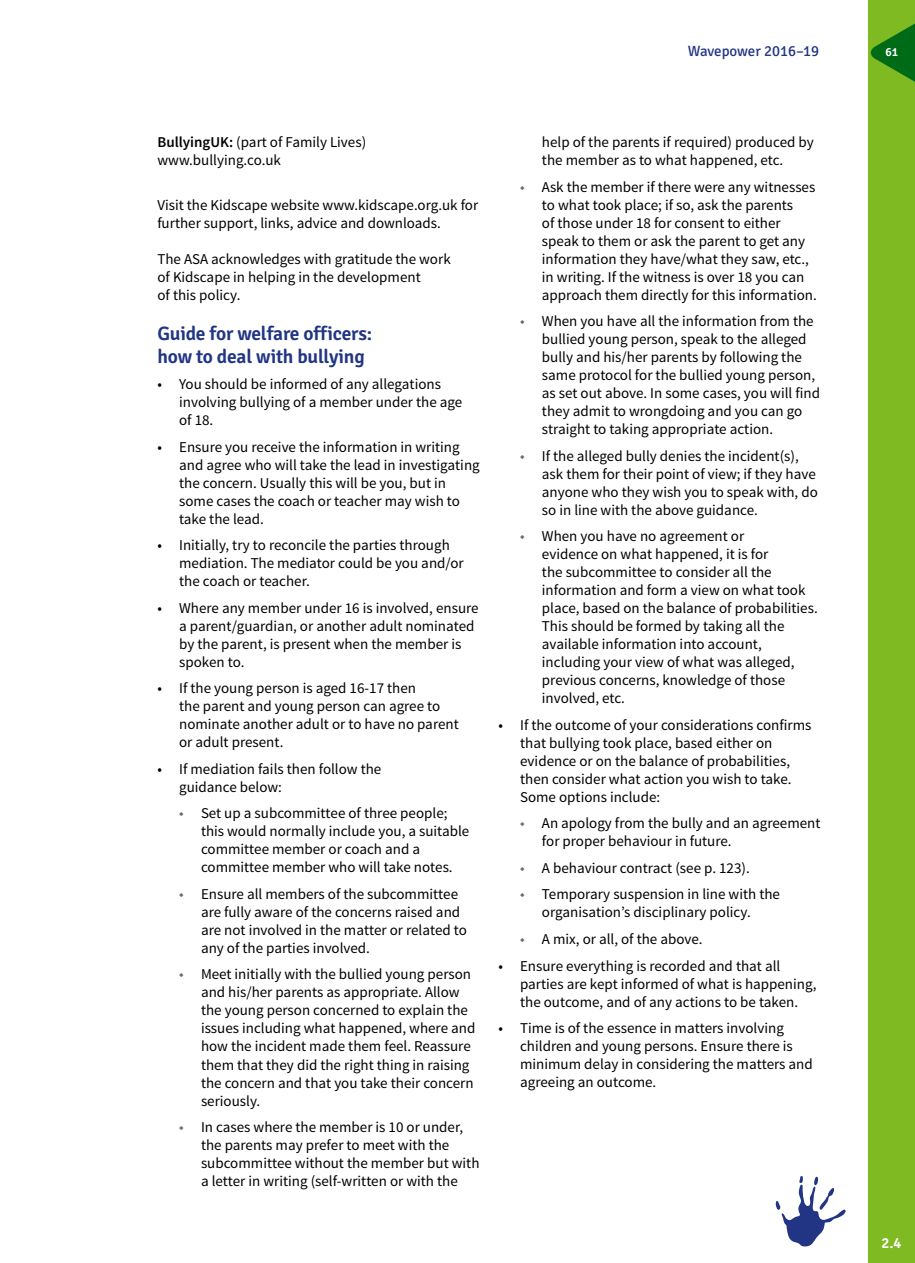
<style>
.page{position:relative;width:915px;height:1263px;background:#fff}
.page>*{position:absolute;margin:0;border:0;box-sizing:border-box;transform-origin:0 0}
.t1{font:600 19.5px/22.5px "Signika";letter-spacing:-.01em;color:#213584}
.t2{font:15px/18px "Source Sans Pro";color:#000}
.t3{font:15px "Signika";color:#213584}
.t4{font:600 15px "Signika";color:#fff}
.t5{font:600 12px "Signika";color:#fff}
.s1{font-weight:600}
.s2{color:#6e6e6e}
</style>
<div class="page">
<div style="left:867px;top:0;width:47px;height:1263px;background:#7fba23"></div>
<svg style="left:870px;top:24px;width:44px;height:57px"></svg>
<svg style="left:775px;top:1176px;width:71px;height:71px"></svg>
<p class="t3" style="left:687px;top:42px;width:133px">Wavepower 2016–19</p>
<p class="t5" style="left:885px;top:45px;width:14px">61</p>
<p class="t2" style="left:157px;top:134px;width:210px"><span class="s1">BullyingUK:</span> (part of Family Lives) www.bullying.co.uk</p>
<p class="t2" style="left:157px;top:196px;width:322px">Visit the Kidscape website www.kidscape.org.uk for further support, links, advice and downloads.</p>
<p class="t2" style="left:157px;top:250px;width:295px">The ASA acknowledges with gratitude the work of Kidscape in helping in the development<br>of this policy.</p>
<h1 class="t1" style="left:157px;top:323px;width:216px">Guide for welfare officers: how to deal with bullying</h1>
<p class="t2" style="left:179px;top:376px;width:285px;text-indent:-22px">• You should be informed of any allegations involving bullying of a member under the age of 18.</p>
<p class="t2" style="left:179px;top:438px;width:302px;text-indent:-22px">• Ensure you receive the information in writing and agree who will take the lead in investigating the concern. Usually this will be you, but in some cases the coach or teacher may wish to take the lead.</p>
<p class="t2" style="left:179px;top:537px;width:286px;text-indent:-22px">• Initially, try to reconcile the parties through mediation. The mediator could be you and/or the coach or teacher.</p>
<p class="t2" style="left:179px;top:599px;width:301px;text-indent:-22px">• Where any member under 16 is involved, ensure a parent/guardian, or another adult nominated by the parent, is present when the member is spoken to.</p>
<p class="t2" style="left:179px;top:680px;width:281px;text-indent:-22px">• If the young person is aged 16-17 then<br>the parent and young person can agree to nominate another adult or to have no parent or adult present.</p>
<p class="t2" style="left:179px;top:760px;width:204px;text-indent:-22px">• If mediation fails then follow the guidance below:</p>
<p class="t2" style="left:201px;top:805px;width:270px;text-indent:-22px"><span class="s2">◆</span> Set up a subcommittee of three people; this would normally include you, a suitable committee member or coach and a committee member who will take notes.</p>
<p class="t2" style="left:201px;top:885px;width:267px;text-indent:-22px"><span class="s2">◆</span> Ensure all members of the subcommittee are fully aware of the concerns raised and are not involved in the matter or related to any of the parties involved.</p>
<p class="t2" style="left:201px;top:966px;width:276px;text-indent:-22px"><span class="s2">◆</span> Meet initially with the bullied young person and his/her parents as appropriate. Allow the young person concerned to explain the issues including what happened, where and how the incident made them feel. Reassure them that they did the right thing in raising the concern and that you take their concern seriously.</p>
<p class="t2" style="left:201px;top:1118px;width:280px;text-indent:-22px"><span class="s2">◆</span> In cases where the member is 10 or under, the parents may prefer to meet with the subcommittee without the member but with a letter in writing (self-written or with the</p>
<p class="t2" style="left:541px;top:134px;width:273px">help of the parents if required) produced by the member as to what happened, etc.</p>
<p class="t2" style="left:541px;top:178px;width:276px;text-indent:-22px"><span class="s2">◆</span> Ask the member if there were any witnesses to what took place; if so, ask the parents<br>of those under 18 for consent to either speak to them or ask the parent to get any information they have/what they saw, etc., in writing. If the witness is over 18 you can approach them directly for this information.</p>
<p class="t2" style="left:541px;top:313px;width:279px;text-indent:-22px"><span class="s2">◆</span> When you have all the information from the bullied young person, speak to the alleged bully and his/her parents by following the same protocol for the bullied young person, as set out above. In some cases, you will find they admit to wrongdoing and you can go straight to taking appropriate action.</p>
<p class="t2" style="left:541px;top:447px;width:277px;text-indent:-22px"><span class="s2">◆</span> If the alleged bully denies the incident(s), ask them for their point of view; if they have anyone who they wish you to speak with, do so in line with the above guidance.</p>
<p class="t2" style="left:541px;top:528px;width:277px;text-indent:-22px"><span class="s2">◆</span> When you have no agreement or<br>evidence on what happened, it is for<br>the subcommittee to consider all the information and form a view on what took place, based on the balance of probabilities.<br>This should be formed by taking all the available information into account, including your view of what was alleged, previous concerns, knowledge of those involved, etc.</p>
<p class="t2" style="left:520px;top:716px;width:293px;text-indent:-22px">• If the outcome of your considerations confirms that bullying took place, based either on evidence or on the balance of probabilities, then consider what action you wish to take.<br>Some options include:</p>
<p class="t2" style="left:541px;top:815px;width:280px;text-indent:-22px"><span class="s2">◆</span> An apology from the bully and an agreement for proper behaviour in future.</p>
<p class="t2" style="left:520px;top:859px;width:231px"><span class="s2">◆</span> A behaviour contract (see p. 123).</p>
<p class="t2" style="left:520px;top:886px;width:261px;text-align:center"><span class="s2">◆</span> Temporary suspension in line with the organisation’s disciplinary policy.</p>
<p class="t2" style="left:520px;top:930px;width:184px"><span class="s2">◆</span> A mix, or all, of the above.</p>
<p class="t2" style="left:520px;top:957px;width:298px;text-indent:-22px">• Ensure everything is recorded and that all parties are kept informed of what is happening, the outcome, and of any actions to be taken.</p>
<p class="t2" style="left:520px;top:1019px;width:294px;text-indent:-22px">• Time is of the essence in matters involving children and young persons. Ensure there is minimum delay in considering the matters and agreeing an outcome.</p>
<p class="t4" style="left:881px;top:1235px;width:22px">2.4</p>
</div>
